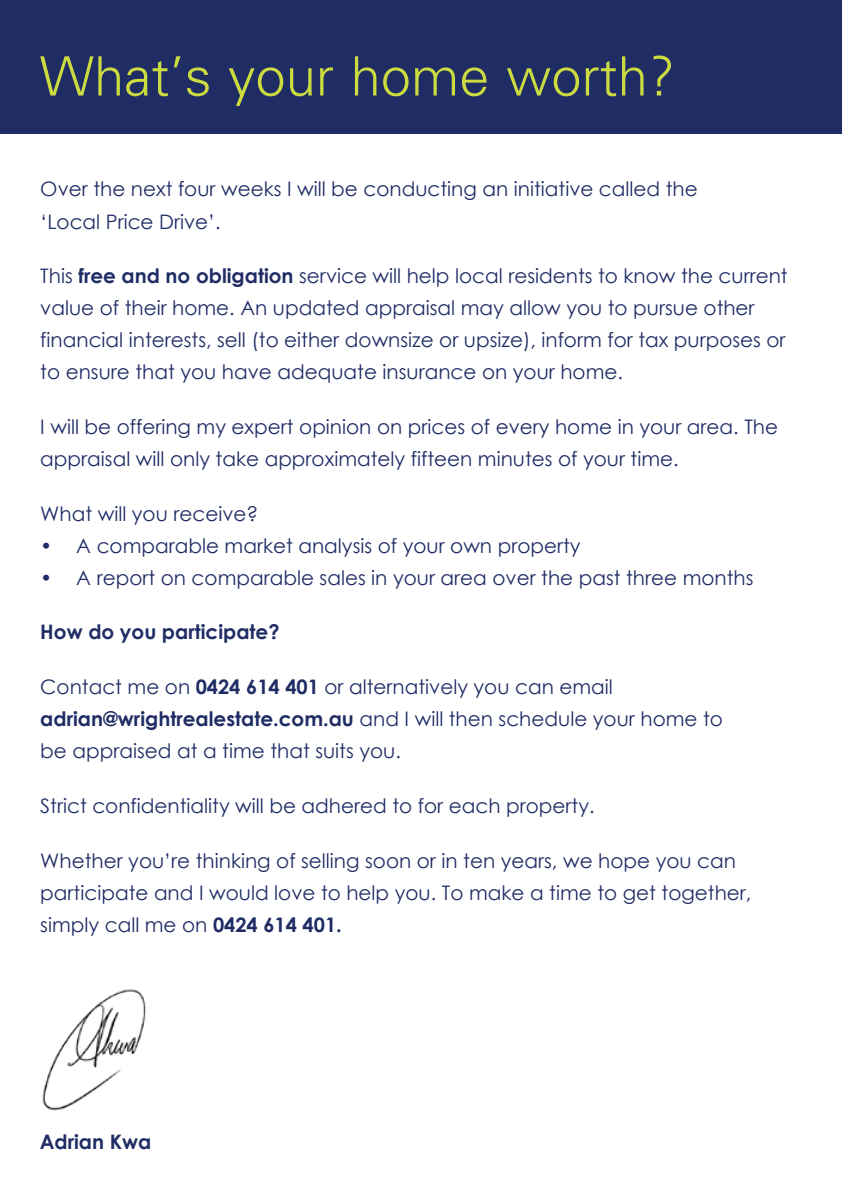
<style>
.page{position:relative;width:842px;height:1191px;background:#fff}
.page>*{position:absolute;margin:0;border:0;box-sizing:border-box;transform-origin:0 0}
.t1{font:300 54.4px "Univers";color:#ccdc40}
.t2{font:20px/32px "Century Gothic";color:#202d65}
.t3{font:700 20px "Century Gothic";color:#202d65}
.s1{font-weight:700}
</style>
<div class="page">
<div style="left:0;top:0;width:842px;height:133px;background:#202d65"></div>
<img style="left:42px;top:989px;width:104px;height:122px">
<h1 class="t1" style="left:40px;top:43px;width:637px">What’s your home worth?</h1>
<p class="t2" style="left:40px;top:173px;width:659px">Over the next four weeks I will be conducting an initiative called the ‘Local Price Drive’.</p>
<p class="t2" style="left:40px;top:260px;width:749px">This <span class="s1">free and no obligation</span> service will help local residents to know the current value of their home. An updated appraisal may allow you to pursue other financial interests, sell (to either downsize or upsize), inform for tax purposes or to ensure that you have adequate insurance on your home.</p>
<p class="t2" style="left:40px;top:410px;width:739px">I will be offering my expert opinion on prices of every home in your area. The appraisal will only take approximately fifteen minutes of your time.</p>
<p class="t2" style="left:40px;top:497px;width:219px">What will you receive?</p>
<p class="t2" style="left:40px;top:529px;width:542px">• A comparable market analysis of your own property</p>
<p class="t2" style="left:40px;top:561px;width:715px">• A report on comparable sales in your area over the past three months</p>
<p class="t3" style="left:40px;top:619px;width:241px">How do you participate?</p>
<p class="t2" style="left:40px;top:670px;width:684px">Contact me on <span class="s1">0424 614 401</span> or alternatively you can email <span class="s1">adrian@wrightrealestate.com.au</span> and I will then schedule your home to be appraised at a time that suits you.</p>
<p class="t2" style="left:40px;top:789px;width:556px">Strict confidentiality will be adhered to for each property.</p>
<p class="t2" style="left:40px;top:844px;width:713px">Whether you’re thinking of selling soon or in ten years, we hope you can participate and I would love to help you. To make a time to get together, simply call me on <span class="s1">0424 614 401.</span></p>
<p class="t3" style="left:40px;top:1129px;width:113px">Adrian Kwa</p>
</div>
